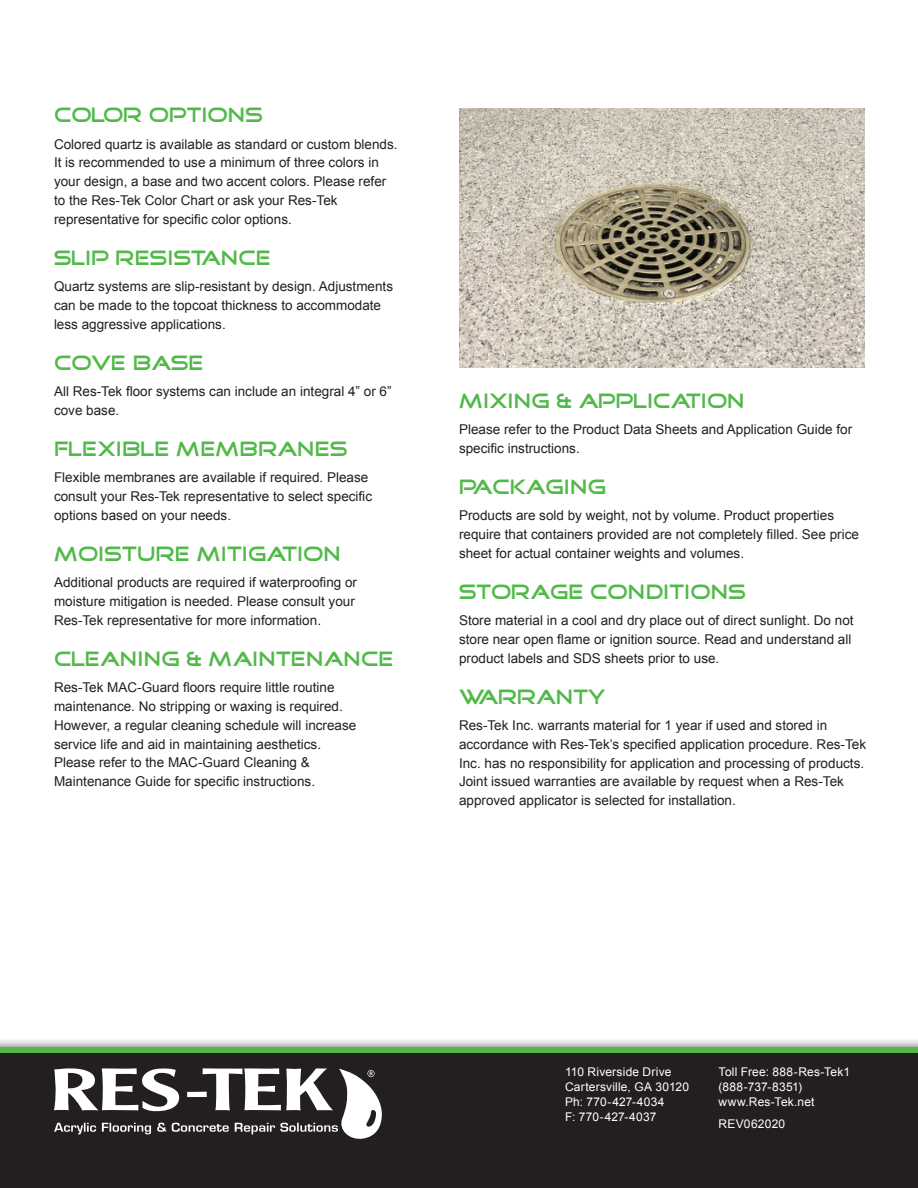
<style>
.page{position:relative;width:918px;height:1188px;background:#fff}
.page>*{position:absolute;margin:0;border:0;box-sizing:border-box;transform-origin:0 0}
.headline{font:21px "Good Times";color:#51b948}
.t1{font:13.5px/18.8px "Arial";color:#231f20}
.t2{font:12px/15px "Arial";letter-spacing:.015em;color:#fff}
</style>
<div class="page">
<div style="left:0;top:1037px;width:918px;height:27px;background:#231f20;opacity:.75"></div>
<div style="left:0;top:1047px;width:918px;height:7px;background:#51b948"></div>
<div style="left:0;top:1053px;width:918px;height:135px;background:#231f20"></div>
<svg style="left:54px;top:1068px;width:328px;height:71px"></svg>
<img style="left:459px;top:108px;width:406px;height:259px">
<p class="headline" style="left:54px;top:105px;width:211px">COLOR OPTIONS</p>
<p class="t1" style="left:54px;top:135px;width:345px">Colored quartz is available as standard or custom blends.<br>It is recommended to use a minimum of three colors in your design, a base and two accent colors. Please refer to the Res-Tek Color Chart or ask your Res-Tek representative for specific color options.</p>
<p class="headline" style="left:54px;top:248px;width:219px">SLIP RESISTANCE</p>
<p class="t1" style="left:54px;top:277px;width:341px">Quartz systems are slip-resistant by design. Adjustments can be made to the topcoat thickness to accommodate less aggressive applications.</p>
<p class="headline" style="left:54px;top:353px;width:151px">COVE BASE</p>
<p class="t1" style="left:54px;top:382px;width:339px">All Res-Tek floor systems can include an integral 4” or 6” cove base.</p>
<p class="headline" style="left:54px;top:439px;width:295px">FLEXIBLE MEMBRANES</p>
<p class="t1" style="left:54px;top:468px;width:320px">Flexible membranes are available if required. Please consult your Res-Tek representative to select specific options based on your needs.</p>
<p class="headline" style="left:54px;top:544px;width:289px">MOISTURE MITIGATION</p>
<p class="t1" style="left:54px;top:573px;width:305px">Additional products are required if waterproofing or moisture mitigation is needed. Please consult your<br>Res-Tek representative for more information.</p>
<p class="headline" style="left:54px;top:649px;width:341px">CLEANING &amp; MAINTENANCE</p>
<p class="t1" style="left:54px;top:678px;width:304px">Res-Tek MAC-Guard floors require little routine maintenance. No stripping or waxing is required.<br>However, a regular cleaning schedule will increase service life and aid in maintaining aesthetics.<br>Please refer to the MAC-Guard Cleaning &amp; Maintenance Guide for specific instructions.</p>
<p class="headline" style="left:459px;top:391px;width:288px">MIXING &amp; APPLICATION</p>
<p class="t1" style="left:459px;top:420px;width:395px">Please refer to the Product Data Sheets and Application Guide for specific instructions.</p>
<p class="headline" style="left:459px;top:477px;width:149px">PACKAGING</p>
<p class="t1" style="left:459px;top:506px;width:401px">Products are sold by weight, not by volume. Product properties require that containers provided are not completely filled. See price sheet for actual container weights and volumes.</p>
<p class="headline" style="left:459px;top:582px;width:288px">STORAGE CONDITIONS</p>
<p class="t1" style="left:459px;top:611px;width:396px">Store material in a cool and dry place out of direct sunlight. Do not store near open flame or ignition source. Read and understand all product labels and SDS sheets prior to use.</p>
<p class="headline" style="left:459px;top:687px;width:148px">WARRANTY</p>
<p class="t1" style="left:459px;top:716px;width:409px">Res-Tek Inc. warrants material for 1 year if used and stored in accordance with Res-Tek’s specified application procedure. Res-Tek Inc. has no responsibility for application and processing of products.<br>Joint issued warranties are available by request when a Res-Tek approved applicator is selected for installation.</p>
<p class="t2" style="left:565px;top:1065px;width:125px">110 Riverside Drive<br>Cartersville, GA 30120<br>Ph: 770-427-4034<br>F: 770-427-4037</p>
<p class="t2" style="left:718px;top:1065px;width:133px">Toll Free: 888-Res-Tek1 (888-737-8351) www.Res-Tek.net</p>
<p class="t2" style="left:718px;top:1117px;width:68px">REV062020</p>
</div>
